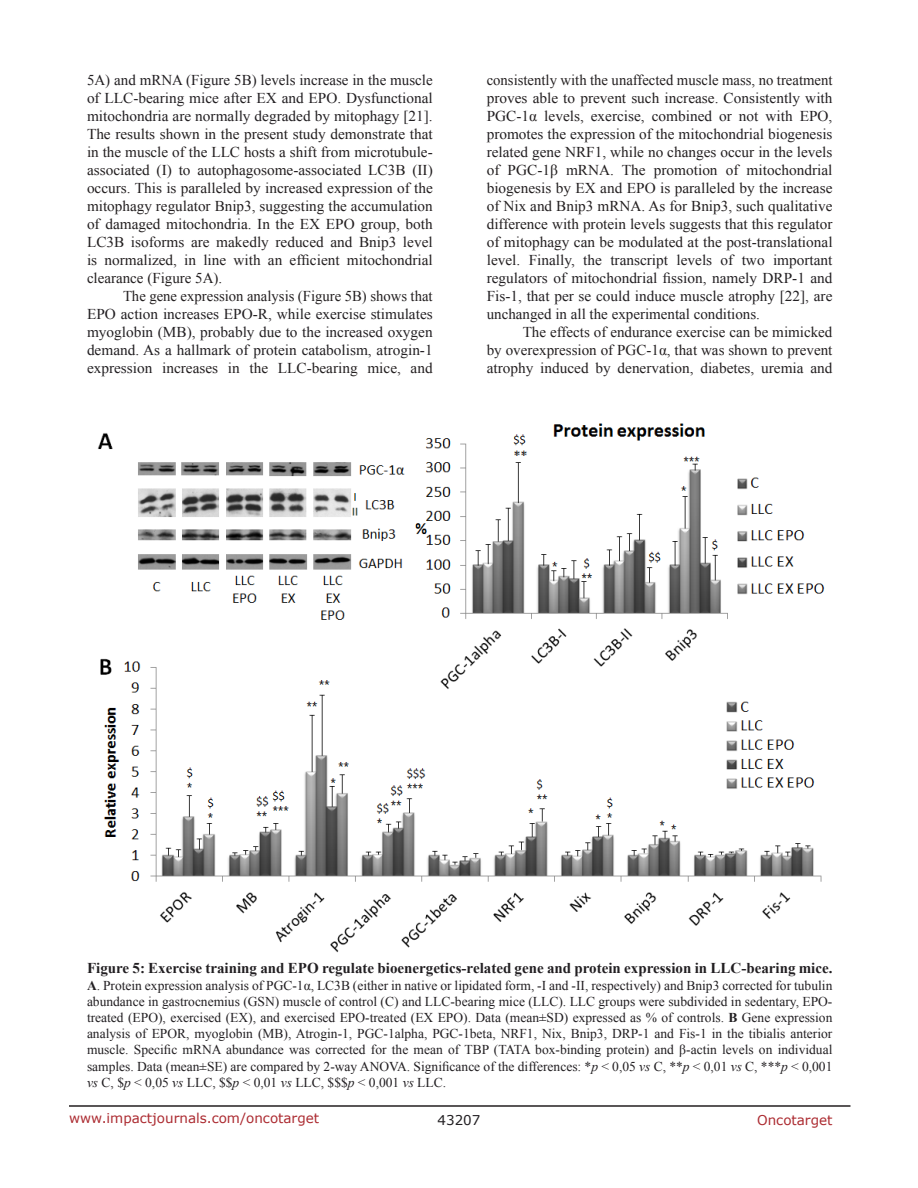
<style>
.page{position:relative;width:918px;height:1188px;background:#fff}
.page>*{position:absolute;margin:0;border:0;box-sizing:border-box;transform-origin:0 0}
.BodyText{font:15px/18px "Times New Roman";color:#231f20;text-align:justify}
.BodyText-2{font:15px/18px "Times New Roman";color:#221f22;text-align:justify}
.FigureText{font:700 15px "Times New Roman";color:#221f22}
.FigureText-2{font:13.5px/16.2px "Times New Roman";color:#221f22;text-align:justify}
.t1{font:13.5px "Verdana";color:#ac2b31}
.t2{font:13.5px "Verdana";color:#221f22}
.s1{color:#221f22}
.s2{color:#231f20}
.s3{font-weight:700}
.s4{font-style:italic}
</style>
<div class="page">
<hr style="left:69px;top:1105px;width:781px;height:2px;background:#231f20">
<img style="left:97px;top:423px;width:728px;height:530px">
<p class="BodyText" style="left:87px;top:71px;width:347px"><span class="s1">5A) and mRNA (Figure 5B) levels increase in the muscle of LLC-bearing mice after EX and EPO. Dysfunctional mitochondria are normally degraded by mitophagy [21]</span>.<br>The results shown in the present study demonstrate that in the muscle of the LLC hosts a shift from microtubule&shy;associated (I) to autophagosome-associated LC3B (II) occurs. This is paralleled by increased expression of the mitophagy regulator Bnip3, suggesting the accumulation of damaged mitochondria. In the EX EPO group, both LC3B isoforms are makedly reduced and Bnip3 level is normalized, in line with an efficient mitochondrial clearance (Figure 5A).</p>
<p class="BodyText-2" style="left:87px;top:287px;width:347px;text-indent:36px"><span class="s2">The gene expression analysis (Figure 5B) shows that </span>EPO action increases EPO-R, while exercise stimulates myoglobin (MB), probably due to the increased oxygen demand. As a hallmark of protein catabolism, atrogin-1 expression <span class="s2">increases in the LLC-bearing mice, and</span></p>
<p class="BodyText" style="left:487px;top:71px;width:347px">consistently with the unaffected muscle mass, no treatment proves able to prevent such increase<span class="s1">. Consistently with PGC</span>-1α levels, <span class="s1">exercise, combined or not with EPO, promotes the e</span>xpression of the <span class="s1">mitochondrial biogenesis related gene</span> NRF1, while no changes occur in the levels of PGC-1β mRNA. The promotion of mitochondrial biogenesis by EX and EPO is paralleled by the increase of Nix and Bnip3 mRNA. As for Bnip3, such qualitative difference with protein levels suggests that this regulator of mitophagy can be modulated at the post-translational level<span class="s1">. Finally, the transcript levels of two important regulators of mitochondrial fission, namely DRP-1 and Fis-1, that per se could induce muscle atrophy [22], are unchanged in all the experimental conditions.</span></p>
<p class="BodyText" style="left:487px;top:323px;width:347px;text-indent:36px">The effects of endurance exercise can be mimicked by overexpression of PGC-1α, that was shown to prevent atrophy induced by denervation, diabetes, uremia and</p>
<p class="FigureText" style="left:87px;top:958px;width:747px">Figure 5: Exercise training and EPO regulate bioenergetics-related gene and protein expression in LLC-bearing mice.</p>
<p class="FigureText-2" style="left:87px;top:977px;width:747px"><span class="s3">A</span>. Protein expression analysis of PGC-1α, LC3B (either in native or lipidated form, -I and -II, respectively) and Bnip3 corrected for tubulin abundance in gastrocnemius (GSN) muscle of control (C) and LLC-bearing mice (LLC). LLC groups were subdivided in sedentary, EPO&shy;treated (EPO), exercised (EX), and exercised EPO-treated (EX EPO). Data (mean±SD) expressed as % of controls. <span class="s3">B</span> Gene expression analysis of EPOR, myoglobin (MB), Atrogin-1, PGC-1alpha, PGC-1beta, NRF1, Nix, Bnip3, DRP-1 and Fis-1 in the tibialis anterior muscle. Specific mRNA abundance was corrected for the mean of TBP (TATA box-binding protein) and β-actin levels on individual samples. Data (mean±SE) are compared by 2-way ANOVA. Significance of the differences: *<span class="s4">p</span> &lt; 0,05 <span class="s4">vs</span> C, **<span class="s4">p</span> &lt; 0,01 <span class="s4">vs</span> C, ***<span class="s4">p</span> &lt; 0,001 <span class="s4">vs</span> C, $<span class="s4">p</span> &lt; 0,05 <span class="s4">vs</span> LLC, $$<span class="s4">p</span> &lt; 0,01 <span class="s4">vs</span> LLC, $$$<span class="s4">p</span> &lt; 0,001 <span class="s4">vs</span> LLC.</p>
<p class="t1" style="left:69px;top:1109px;width:252px">www.impactjournals.com/oncotarget</p>
<p class="t2" style="left:438px;top:1111px;width:44px">43207</p>
<p class="t1" style="left:757px;top:1111px;width:77px">Oncotarget</p>
</div>
